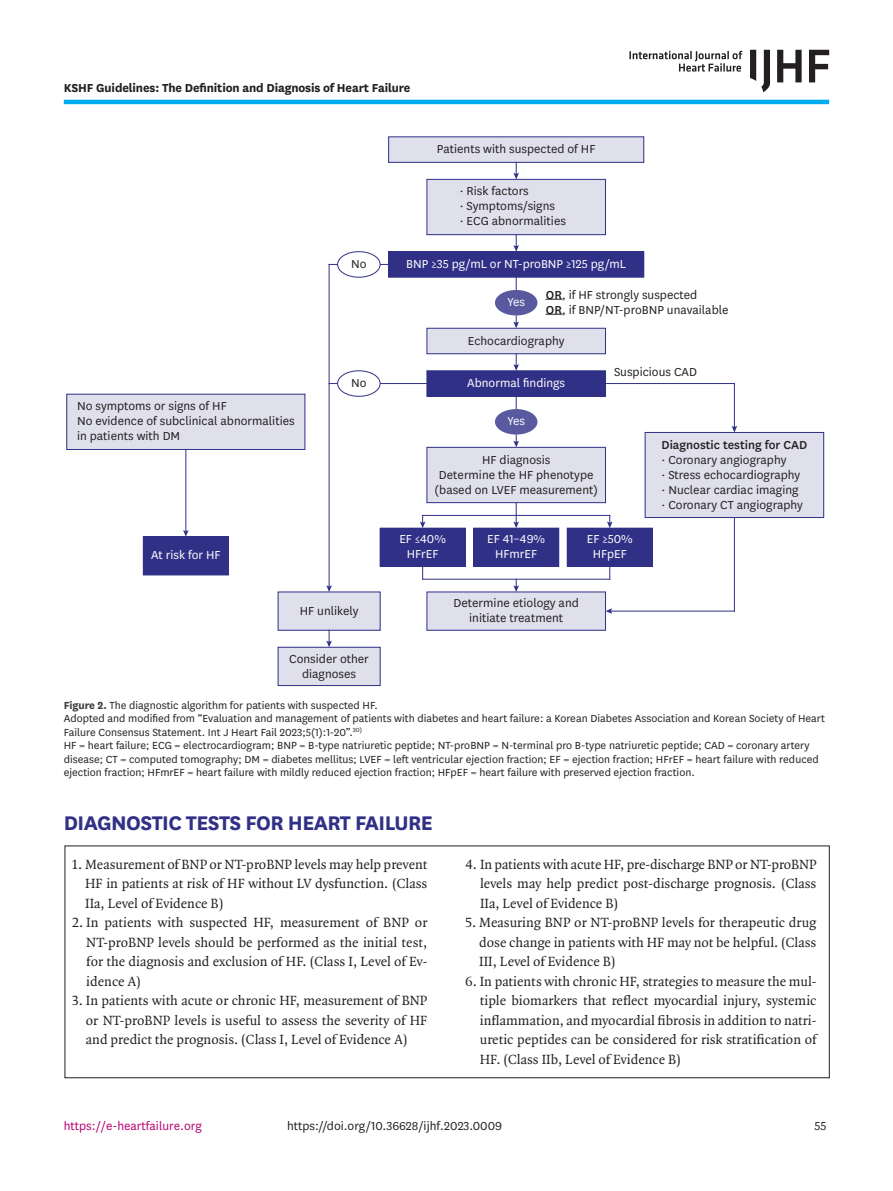
<style>
.page{position:relative;width:893px;height:1191px;background:#fff}
.page>*{position:absolute;margin:0;border:0;box-sizing:border-box;transform-origin:0 0}
.body_title1{font:700 23.1px "National";letter-spacing:-.025em;color:#303087}
.lu1_m{font:14.25px/19.5px "Quadraat OT";color:#231f20;text-align:justify}
.lu1_l{font:14.25px/19.5px "Quadraat OT";color:#231f20;text-align:justify}
.lu1_f{font:14.25px/19.5px "Quadraat OT";color:#231f20;text-align:justify}
.doi_running_footer{font:13.5px/15px "National";color:#231f20}
.t1{font:13.5px/15px "National";color:#fff;text-align:center}
.alt-title-type{font:700 13.5px "National";letter-spacing:-.01em;color:#231f20}
.t2{font:13.5px "National";color:#ba0170}
.fig_caption{font:12px/13.5px "National";color:#231f20}
.s1{font-weight:500}
.s2{font-weight:700;color:#3e3e3f}
</style>
<div class="page">
<hr style="left:64px;top:100px;width:765px;height:4px;background:#00aeef">
<svg style="left:750px;top:50px;width:79px;height:42px"></svg>
<svg style="left:629px;top:51px;width:113px;height:21px"></svg>
<div style="left:65px;top:845px;width:765px;height:233px;border:1px solid #231f20"></div>
<hr style="left:516px;top:277px;width:1px;height:47px;background:#303087">
<svg style="left:513px;top:322px;width:6px;height:6px"></svg>
<hr style="left:516px;top:396px;width:1px;height:47px;background:#303087">
<svg style="left:513px;top:441px;width:6px;height:6px"></svg>
<div style="left:389px;top:137px;width:255px;height:25px;background:#e0e0ed"></div>
<div style="left:388px;top:136px;width:256px;height:27px;border:1px solid #303087"></div>
<svg style="left:546px;top:299px;width:16px;height:1px"></svg>
<svg style="left:546px;top:314px;width:16px;height:1px"></svg>
<div style="left:389px;top:252px;width:255px;height:25px;background:#303087"></div>
<div style="left:388px;top:251px;width:256px;height:26px;border:1px solid #303087"></div>
<div style="left:427px;top:328px;width:178px;height:26px;background:#e0e0ed"></div>
<div style="left:427px;top:328px;width:179px;height:26px;border:1px solid #303087"></div>
<div style="left:427px;top:371px;width:178px;height:25px;background:#303087"></div>
<div style="left:427px;top:370px;width:179px;height:27px;border:1px solid #303087"></div>
<div style="left:143px;top:536px;width:85px;height:39px;background:#303087"></div>
<div style="left:278px;top:592px;width:102px;height:38px;background:#e0e0ed"></div>
<div style="left:278px;top:647px;width:102px;height:38px;background:#e0e0ed"></div>
<div style="left:278px;top:647px;width:102px;height:39px;border:1px solid #303087"></div>
<div style="left:427px;top:447px;width:178px;height:55px;background:#e0e0ed"></div>
<div style="left:427px;top:447px;width:179px;height:56px;border:1px solid #303087"></div>
<div style="left:67px;top:394px;width:238px;height:55px;background:#e0e0ed"></div>
<div style="left:66px;top:394px;width:239px;height:56px;border:1px solid #303087"></div>
<div style="left:427px;top:592px;width:178px;height:38px;background:#e0e0ed"></div>
<div style="left:645px;top:432px;width:179px;height:85px;background:#e0e0ed"></div>
<div style="left:645px;top:432px;width:179px;height:86px;border:1px solid #303087"></div>
<div style="left:427px;top:179px;width:178px;height:56px;background:#e0e0ed"></div>
<div style="left:427px;top:179px;width:179px;height:56px;border:1px solid #303087"></div>
<svg style="left:513px;top:162px;width:6px;height:17px"></svg>
<svg style="left:513px;top:235px;width:6px;height:17px"></svg>
<svg style="left:513px;top:354px;width:6px;height:17px"></svg>
<svg style="left:326px;top:630px;width:6px;height:17px"></svg>
<svg style="left:607px;top:515px;width:5px;height:13px"></svg>
<svg style="left:420px;top:515px;width:5px;height:13px"></svg>
<svg style="left:513px;top:502px;width:6px;height:26px"></svg>
<hr style="left:423px;top:515px;width:187px;height:1px;background:#303087">
<svg style="left:513px;top:580px;width:6px;height:12px"></svg>
<svg style="left:609px;top:567px;width:1px;height:12px"></svg>
<svg style="left:422px;top:567px;width:1px;height:12px"></svg>
<hr style="left:423px;top:579px;width:187px;height:1px;background:#303087">
<hr style="left:605px;top:383px;width:129px;height:1px;background:#303087">
<hr style="left:329px;top:383px;width:98px;height:1px;background:#303087">
<hr style="left:329px;top:264px;width:60px;height:1px;background:#303087">
<hr style="left:734px;top:383px;width:1px;height:45px;background:#303087">
<svg style="left:732px;top:426px;width:5px;height:6px"></svg>
<hr style="left:734px;top:517px;width:1px;height:94px;background:#303087">
<hr style="left:610px;top:611px;width:124px;height:1px;background:#303087">
<svg style="left:605px;top:608px;width:7px;height:6px"></svg>
<hr style="left:185px;top:449px;width:1px;height:83px;background:#303087">
<svg style="left:183px;top:530px;width:6px;height:6px"></svg>
<hr style="left:329px;top:264px;width:1px;height:323px;background:#303087">
<svg style="left:326px;top:585px;width:6px;height:7px"></svg>
<div style="left:338px;top:252px;width:42px;height:25px;background:#fff;border-radius:50%"></div>
<div style="left:337px;top:251px;width:43px;height:26px;border:1px solid #303087;border-radius:50%"></div>
<div style="left:338px;top:371px;width:42px;height:25px;background:#fff;border-radius:50%"></div>
<div style="left:337px;top:370px;width:43px;height:27px;border:1px solid #303087;border-radius:50%"></div>
<div style="left:495px;top:290px;width:42px;height:25px;background:#59599f;border-radius:50%"></div>
<div style="left:495px;top:409px;width:42px;height:25px;background:#59599f;border-radius:50%"></div>
<div style="left:567px;top:528px;width:85px;height:38px;background:#303087"></div>
<div style="left:567px;top:528px;width:86px;height:39px;border:1px solid #303087"></div>
<div style="left:380px;top:528px;width:85px;height:38px;background:#303087"></div>
<div style="left:380px;top:528px;width:86px;height:39px;border:1px solid #303087"></div>
<div style="left:474px;top:528px;width:85px;height:38px;background:#303087"></div>
<div style="left:473px;top:528px;width:86px;height:39px;border:1px solid #303087"></div>
<p class="alt-title-type" style="left:64px;top:78px;width:348px">KSHF Guidelines: The Definition and Diagnosis of Heart Failure</p>
<p class="doi_running_footer" style="left:437px;top:141px;width:160px">Patients with suspected of HF</p>
<p class="doi_running_footer" style="left:460px;top:183px;width:108px">· Risk factors<br>· Symptoms/signs<br>· ECG abnormalities</p>
<p class="doi_running_footer" style="left:351px;top:256px;width:17px">No</p>
<p class="doi_running_footer" style="left:77px;top:398px;width:219px">No symptoms or signs of HF<br>No evidence of subclinical abnormalities in patients with DM</p>
<p class="t1" style="left:151px;top:547px;width:71px">At risk for HF</p>
<p class="doi_running_footer" style="left:351px;top:375px;width:17px">No</p>
<p class="doi_running_footer" style="left:300px;top:602px;width:60px">HF unlikely</p>
<p class="doi_running_footer" style="left:289px;top:650px;width:81px;text-align:center">Consider other diagnoses</p>
<p class="t1" style="left:406px;top:256px;width:221px">BNP ≥35 pg/mL or NT-proBNP ≥125 pg/mL</p>
<p class="t1" style="left:507px;top:294px;width:19px">Yes</p>
<p class="doi_running_footer" style="left:546px;top:287px;width:184px"><span class="s1">OR</span>, if HF strongly suspected<br><span class="s1">OR</span>, if BNP/NT-proBNP unavailable</p>
<p class="doi_running_footer" style="left:468px;top:332px;width:98px">Echocardiography</p>
<p class="t1" style="left:467px;top:375px;width:99px">Abnormal findings</p>
<p class="t1" style="left:507px;top:413px;width:19px">Yes</p>
<p class="doi_running_footer" style="left:435px;top:451px;width:165px;text-align:center">HF diagnosis<br>Determine the HF phenotype (based on LVEF measurement)</p>
<p class="doi_running_footer" style="left:614px;top:363px;width:84px">Suspicious CAD</p>
<p class="doi_running_footer" style="left:662px;top:436px;width:147px"><span class="s1">Diagnostic testing for CAD </span>· Coronary angiography<br>· Stress echocardiography · Nuclear cardiac imaging<br>· Coronary CT angiography</p>
<p class="t1" style="left:399px;top:531px;width:48px">EF ≤40%<br>HFrEF</p>
<p class="t1" style="left:487px;top:531px;width:59px">EF 41–49%<br>HFmrEF</p>
<p class="t1" style="left:587px;top:531px;width:48px">EF ≥50%<br>HFpEF</p>
<p class="doi_running_footer" style="left:453px;top:595px;width:127px;text-align:center">Determine etiology and initiate treatment</p>
<p class="fig_caption" style="left:64px;top:697px;width:763px"><span class="s2">Figure 2.</span> The diagnostic algorithm for patients with suspected HF.<br>Adopted and modified from “Evaluation and management of patients with diabetes and heart failure: a Korean Diabetes Association and Korean Society of Heart Failure Consensus Statement. Int J Heart Fail 2023;5(1):1-20”.<sup>30)<br></sup>HF = heart failure; ECG = electrocardiogram; BNP = B-type natriuretic peptide; NT-proBNP = N-terminal pro B-type natriuretic peptide; CAD = coronary artery disease; CT = computed tomography; DM = diabetes mellitus; LVEF = left ventricular ejection fraction; EF = ejection fraction; HFrEF = heart failure with reduced ejection fraction; HFmrEF = heart failure with mildly reduced ejection fraction; HFpEF = heart failure with preserved ejection fraction.</p>
<p class="body_title1" style="left:64px;top:806px;width:371px">DIAGNOSTIC TESTS FOR HEART FAILURE</p>
<p class="lu1_f" style="left:85px;top:854px;width:344px;text-indent:-13px">1. Measurement of BNP or NT-proBNP levels may help prevent HF in patients at risk of HF without LV dysfunction. (Class IIa, Level of Evidence B)</p>
<p class="lu1_m" style="left:86px;top:913px;width:343px;text-indent:-14px">2. In patients with suspected HF, measurement of BNP or NT-proBNP levels should be performed as the initial test, for the diagnosis and exclusion of HF. (Class I, Level of Ev&shy;idence A)</p>
<p class="lu1_m" style="left:86px;top:991px;width:343px;text-indent:-14px">3. In patients with acute or chronic HF, measurement of BNP or NT-proBNP levels is useful to assess the severity of HF and predict the prognosis. (Class I, Level of Evidence A)</p>
<p class="lu1_m" style="left:480px;top:854px;width:338px;text-indent:-14px">4. In patients with acute HF, pre-discharge BNP or NT-proBNP levels may help predict post-discharge prognosis. (Class IIa, Level of Evidence B)</p>
<p class="lu1_m" style="left:479px;top:913px;width:339px;text-indent:-14px">5. Measuring BNP or NT-proBNP levels for therapeutic drug dose change in patients with HF may not be helpful. (Class III, Level of Evidence B)</p>
<p class="lu1_l" style="left:480px;top:971px;width:338px;text-indent:-14px">6. In patients with chronic HF, strategies to measure the mul&shy;tiple biomarkers that reflect myocardial injury, systemic inflammation, and myocardial fibrosis in addition to natri&shy;uretic peptides can be considered for risk stratification of HF. (Class IIb, Level of Evidence B)</p>
<p class="t2" style="left:64px;top:1116px;width:140px">https://e-heartfailure.org</p>
<p class="doi_running_footer" style="left:287px;top:1117px;width:217px">https://doi.org/10.36628/ijhf.2023.0009</p>
<p class="doi_running_footer" style="left:815px;top:1117px;width:14px">55</p>
</div>
